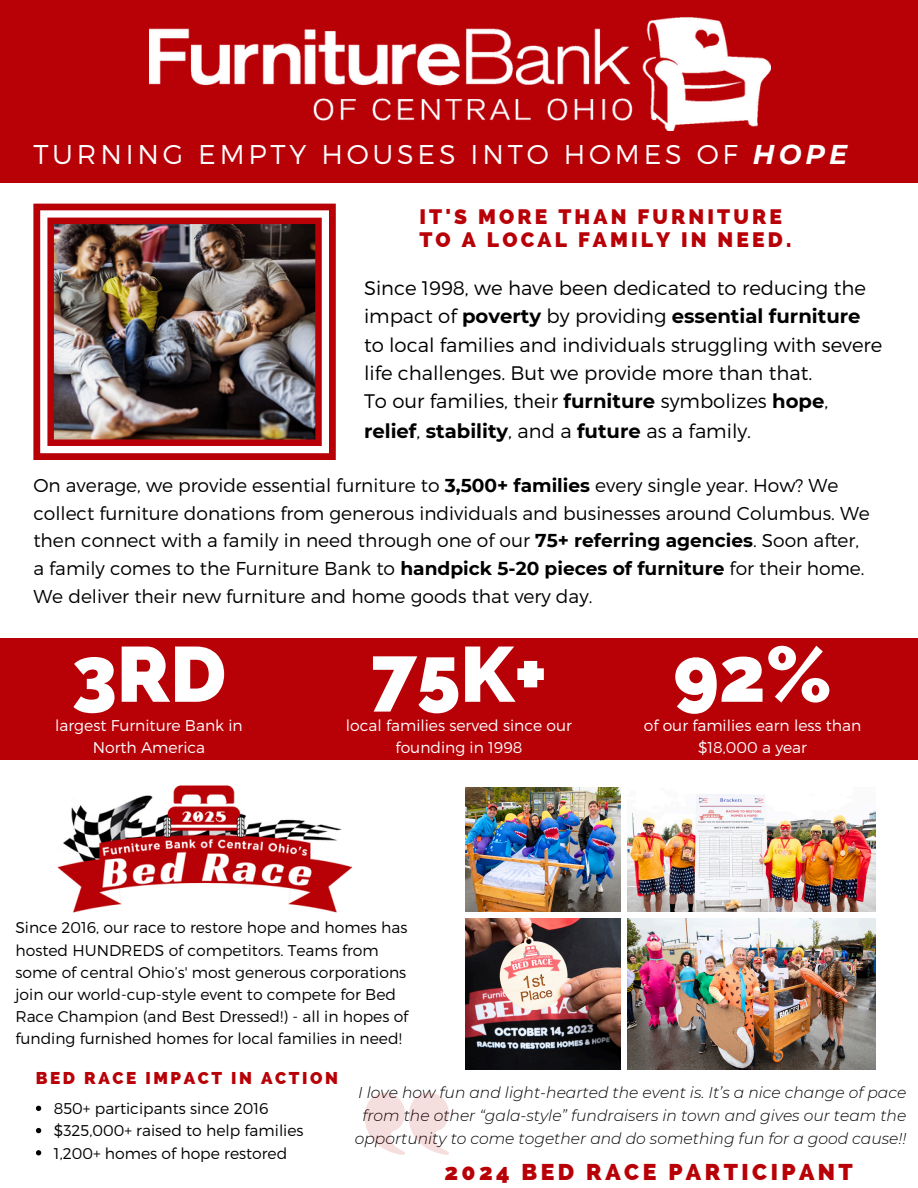
<style>
.page{position:relative;width:918px;height:1188px;background:#fff}
.page>*{position:absolute;margin:0;border:0;box-sizing:border-box;transform-origin:0 0}
.t1{font:800 77.85px "Raleway";color:#fff}
.t2{font:300 27.15px "Montserrat";letter-spacing:.14em;color:#fff}
.t3{font:800 22.95px "Raleway";letter-spacing:.15em;color:#b80007}
.t4{font:800 21px/23.4px "Raleway";letter-spacing:.15em;color:#b80007}
.t5{font:300 19.65px/28.5px "Montserrat";color:#000}
.t6{font:300 18.6px/27.9px "Montserrat";color:#000}
.t7{font:800 17.1px "Raleway";letter-spacing:.15em;color:#b80007}
.t8{font:300 15.6px/22.2px "Montserrat";color:#000}
.t9{font:italic 300 15.6px/23.2px "Montserrat";color:#000;text-align:center}
.t10{font:300 15.6px/22.2px "Montserrat";color:#fff;text-align:center}
.s1{font-weight:700;font-style:italic}
.s2{font-weight:700}
</style>
<div class="page">
<div style="left:0;top:0;width:918px;height:183px;background:#b80007"></div>
<div style="left:0;top:638px;width:918px;height:122px;background:#b80007"></div>
<img style="left:149px;top:17px;width:621px;height:114px">
<img style="left:627px;top:918px;width:249px;height:151px">
<img style="left:466px;top:787px;width:155px;height:125px">
<img style="left:466px;top:918px;width:155px;height:151px">
<img style="left:627px;top:794px;width:249px;height:118px">
<svg style="left:365px;top:1093px;width:84px;height:62px"></svg>
<img style="left:33px;top:204px;width:303px;height:256px">
<img style="left:57px;top:785px;width:296px;height:128px">
<svg style="left:36px;top:1106px;width:5px;height:5px"></svg>
<svg style="left:36px;top:1128px;width:5px;height:5px"></svg>
<svg style="left:36px;top:1150px;width:5px;height:5px"></svg>
<p class="t2" style="left:33px;top:137px;width:815px">TURNING EMPTY HOUSES INTO HOMES OF <span class="s1">HOPE</span></p>
<p class="t4" style="left:419px;top:205px;width:374px">IT'S MORE THAN FURNITURE<br>TO A LOCAL FAMILY IN NEED.</p>
<h3 class="t5" style="left:364px;top:273px;width:520px">Since 1998, we have been dedicated to reducing the impact of <span class="s2">poverty</span> by providing <span class="s2">essential furniture </span>to local families and individuals struggling with severe life challenges. But we provide more than that.<br>To our families, their <span class="s2">furniture</span> symbolizes <span class="s2">hope</span>, <span class="s2">relief</span>, <span class="s2">stability</span>, and a <span class="s2">future</span> as a family.</h3>
<p class="t6" style="left:33px;top:471px;width:838px">On average, we provide essential furniture to <span class="s2">3,500+ families</span> every single year. How? We collect furniture donations from generous individuals and businesses around Columbus. We then connect with a family in need through one of our <span class="s2">75+ referring agencies</span>. Soon after, a family comes to the Furniture Bank to <span class="s2">handpick 5-20 pieces of furniture</span> for their home.<br>We deliver their new furniture and home goods that very day.</p>
<p class="t1" style="left:673px;top:629px;width:160px">92%</p>
<p class="t10" style="left:698px;top:736px;width:110px">$18,000 a year</p>
<p class="t1" style="left:72px;top:629px;width:156px">3RD</p>
<p class="t10" style="left:55px;top:713px;width:189px">largest Furniture Bank in<br>North America</p>
<p class="t10" style="left:644px;top:713px;width:219px">of our families earn less than</p>
<p class="t1" style="left:371px;top:629px;width:178px">75K+</p>
<p class="t10" style="left:346px;top:713px;width:228px">local families served since our founding in 1998</p>
<h4 class="t8" style="left:15px;top:916px;width:394px">Since 2016, our race to restore hope and homes has hosted HUNDREDS of competitors. Teams from some of central Ohio’s' most generous corporations join our world-cup-style event to compete for Bed Race Champion (and Best Dressed!) - all in hopes of funding furnished homes for local families in need!</h4>
<h1 class="t7" style="left:36px;top:1068px;width:304px">BED RACE IMPACT IN ACTION</h1>
<h4 class="t8" style="left:54px;top:1097px;width:216px">850+ participants since 2016</h4>
<h1 class="t8" style="left:54px;top:1119px;width:251px">$325,000+ raised to help families</h1>
<h1 class="t8" style="left:54px;top:1141px;width:235px">1,200+ homes of hope restored</h1>
<p class="t9" style="left:355px;top:1081px;width:553px">I love how fun and light-hearted the event is. It’s a nice change of pace from the other “gala-style” fundraisers in town and gives our team the opportunity to come together and do something fun for a good cause!!</p>
<p class="t3" style="left:444px;top:1158px;width:410px">2024 BED RACE PARTICIPANT</p>
</div>
